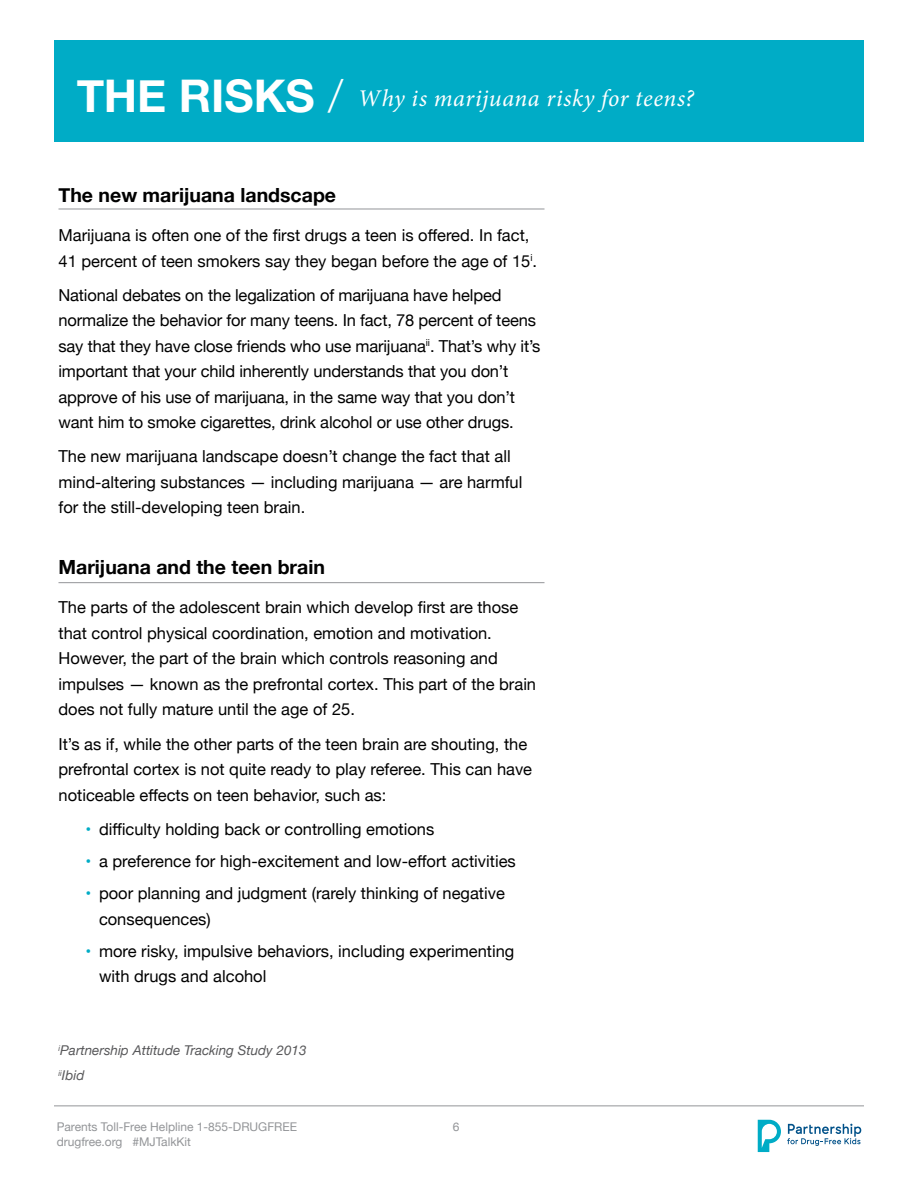
<style>
.page{position:relative;width:918px;height:1188px;background:#fff}
.page>*{position:absolute;margin:0;border:0;box-sizing:border-box;transform-origin:0 0}
.t1{font:italic 24px "Minion Pro";letter-spacing:.025em;color:#fff}
.Heading{font:700 19.5px "Helvetica Neue";color:#000}
.Body{font:16.5px/25.5px "Helvetica Neue";color:#000}
.Reference{font:italic 13.5px "Helvetica Neue";color:#58585a}
.t2{font:12px/14.7px "Helvetica Neue";color:#939598}
.s1{font-family:"Helvetica Neue";font-weight:700;font-style:normal;font-size:45px}
.s2{font-family:"Helvetica Neue";font-weight:300;font-style:normal;font-size:45px}
.s3{color:#00acc6}
</style>
<div class="page">
<hr style="left:54px;top:1106px;width:810px;height:1px;background:#939598">
<svg style="left:758px;top:1120px;width:23px;height:32px"></svg>
<svg style="left:787px;top:1124px;width:74px;height:22px"></svg>
<div style="left:54px;top:40px;width:810px;height:102px;background:#00acc6"></div>
<hr style="left:58px;top:582px;width:486px;height:1px;background:#939598">
<hr style="left:58px;top:209px;width:486px;height:1px;background:#939598">
<p class="t1" style="left:77px;top:82px;width:619px"><span class="s1">THE RISKS</span> <span class="s2">/</span> Why is marijuana risky for teens?</p>
<p class="Heading" style="left:58px;top:180px;width:279px">The new marijuana landscape</p>
<p class="Body" style="left:58px;top:223px;width:480px">Marijuana is often one of the first drugs a teen is offered. In fact,<br>41 percent of teen smokers say they began before the age of 15<sup>i</sup>.</p>
<p class="Body" style="left:58px;top:283px;width:484px">National debates on the legalization of marijuana have helped normalize the behavior for many teens. In fact, 78 percent of teens say that they have close friends who use marijuana<sup>ii</sup>. That’s why it’s important that your child inherently understands that you don’t approve of his use of marijuana, in the same way that you don’t want him to smoke cigarettes, drink alcohol or use other drugs.</p>
<p class="Body" style="left:58px;top:445px;width:465px">The new marijuana landscape doesn’t change the fact that all mind-altering substances — including marijuana — are harmful for the still-developing teen brain.</p>
<p class="Heading" style="left:58px;top:552px;width:268px">Marijuana and the teen brain</p>
<p class="Body" style="left:58px;top:596px;width:479px">The parts of the adolescent brain which develop first are those that control physical coordination, emotion and motivation.<br>However, the part of the brain which controls reasoning and impulses — known as the prefrontal cortex. This part of the brain does not fully mature until the age of 25.</p>
<p class="Body" style="left:58px;top:732px;width:475px">It’s as if, while the other parts of the teen brain are shouting, the prefrontal cortex is not quite ready to play referee. This can have noticeable effects on teen behavior, such as:</p>
<p class="Body" style="left:86px;top:817px;width:350px"><span class="s3">•</span> difficulty holding back or controlling emotions</p>
<p class="Body" style="left:86px;top:849px;width:432px"><span class="s3">•</span> a preference for high-excitement and low-effort activities</p>
<p class="Body" style="left:99px;top:882px;width:407px;text-indent:-14px"><span class="s3">•</span> poor planning and judgment (rarely thinking of negative consequences)</p>
<p class="Body" style="left:99px;top:939px;width:417px;text-indent:-14px"><span class="s3">•</span> more risky, impulsive behaviors, including experimenting with drugs and alcohol</p>
<p class="Reference" style="left:58px;top:1041px;width:250px"><sup>i</sup>Partnership Attitude Tracking Study 2013</p>
<p class="Reference" style="left:58px;top:1066px;width:27px"><sup>ii</sup>Ibid</p>
<p class="t2" style="left:57px;top:1120px;width:242px">Parents Toll-Free Helpline 1-855-DRUGFREE drugfree.org #MJTalkKit</p>
<p class="t2" style="left:453px;top:1120px;width:8px">6</p>
</div>
